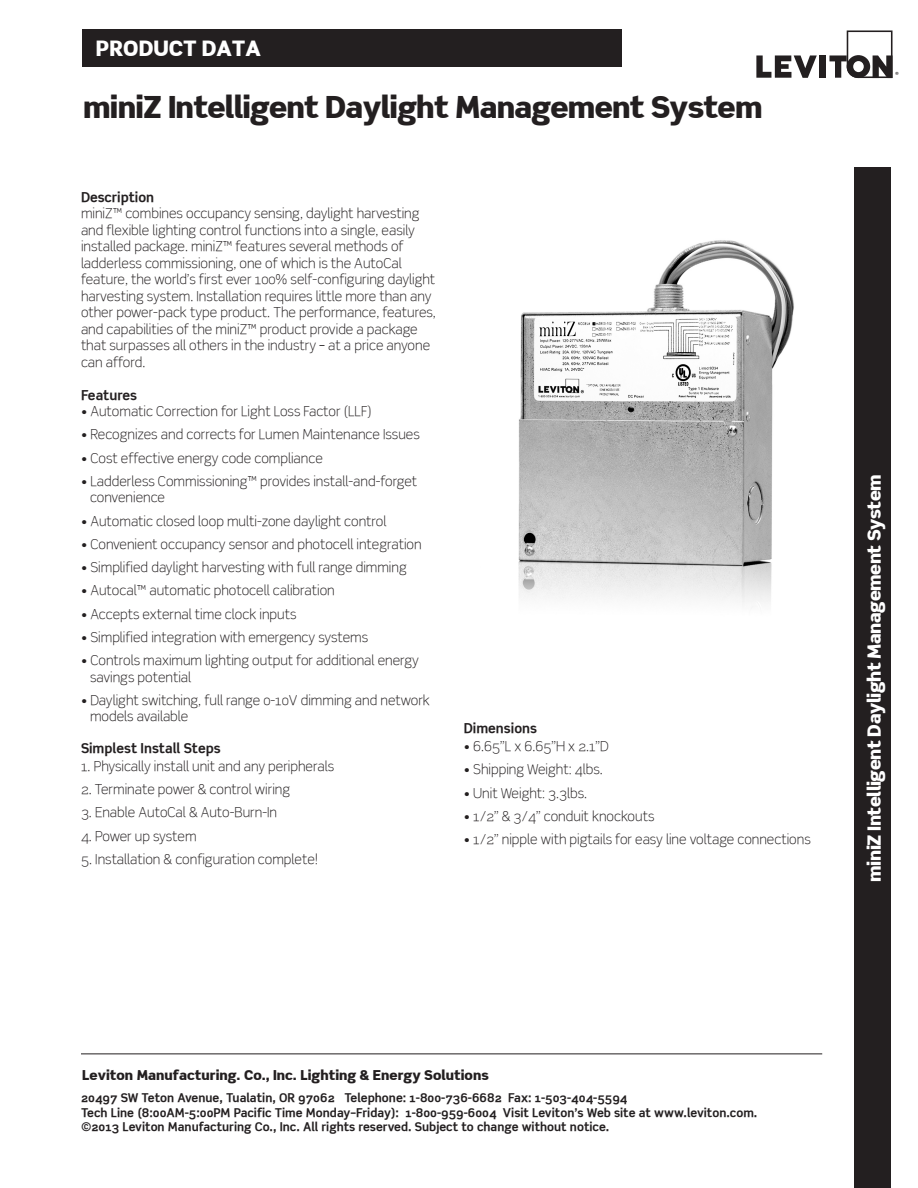
<style>
.page{position:relative;width:918px;height:1188px;background:#fff}
.page>*{position:absolute;margin:0;border:0;box-sizing:border-box;transform-origin:0 0}
.t1{font:900 30px "Scene";letter-spacing:-.025em;color:#231f20}
.t2{font:900 21px "Scene";color:#fff}
.t3{font:900 18px "Scene";letter-spacing:-.025em;color:#fff}
.t4{font:300 13.5px/16.5px "Scene";color:#231f20}
.t5{font:900 13.5px "Scene";color:#231f20}
.t6{font:700 13.5px "Scene";color:#231f20}
.t7{font:700 12px/14.4px "Scene";color:#231f20}
.t8{font:9px "Myriad Pro";color:#231f20}
</style>
<div class="page">
<div style="left:82px;top:29px;width:540px;height:38px;background:#231f20"></div>
<div style="left:855px;top:168px;width:36px;height:1020px;background:#231f20"></div>
<svg style="left:756px;top:55px;width:61px;height:23px"></svg>
<div style="left:819px;top:55px;width:7px;height:23px;background:#231f20"></div>
<svg style="left:829px;top:30px;width:64px;height:48px"></svg>
<img style="left:518px;top:240px;width:276px;height:363px">
<hr style="left:81px;top:1054px;width:741px;height:1px;background:#231f20">
<p class="t2" style="left:96px;top:35px;width:167px">PRODUCT DATA</p>
<p class="t1" style="left:83px;top:87px;width:681px">miniZ Intelligent Daylight Management System</p>
<p class="t6" style="left:81px;top:188px;width:75px">Description</p>
<p class="t4" style="left:81px;top:205px;width:340px">miniZ™ combines occupancy sensing, daylight harvesting</p>
<p class="t4" style="left:81px;top:222px;width:356px">and flexible lighting control functions into a single, easily installed package. miniZ™ features several methods of ladderless commissioning, one of which is the AutoCal feature, the world’s first ever 100% self-configuring daylight harvesting system. Installation requires little more than any other power-pack type product. The performance, features, and capabilities of the miniZ™ product provide a package that surpasses all others in the industry – at a price anyone</p>
<p class="t4" style="left:81px;top:354px;width:66px">can afford.</p>
<p class="t6" style="left:81px;top:386px;width:58px">Features</p>
<p class="t4" style="left:81px;top:403px;width:292px">• Automatic Correction for Light Loss Factor (LLF)</p>
<p class="t4" style="left:81px;top:426px;width:340px">• Recognizes and corrects for Lumen Maintenance Issues</p>
<p class="t4" style="left:81px;top:450px;width:243px">• Cost effective energy code compliance</p>
<p class="t4" style="left:81px;top:473px;width:338px">• Ladderless Commissioning™ provides install-and-forget</p>
<p class="t4" style="left:90px;top:489px;width:77px">convenience</p>
<p class="t4" style="left:81px;top:513px;width:307px">• Automatic closed loop multi-zone daylight control</p>
<p class="t4" style="left:81px;top:536px;width:342px">• Convenient occupancy sensor and photocell integration</p>
<p class="t4" style="left:81px;top:559px;width:327px">• Simplified daylight harvesting with full range dimming</p>
<p class="t4" style="left:81px;top:582px;width:255px">• Autocal™ automatic photocell calibration</p>
<p class="t4" style="left:81px;top:606px;width:217px">• Accepts external time clock inputs</p>
<p class="t4" style="left:81px;top:629px;width:289px">• Simplified integration with emergency systems</p>
<p class="t4" style="left:81px;top:652px;width:339px">• Controls maximum lighting output for additional energy</p>
<p class="t4" style="left:90px;top:669px;width:103px">savings potential</p>
<p class="t4" style="left:90px;top:692px;width:341px;text-indent:-9px">• Daylight switching, full range 0-10V dimming and network models available</p>
<p class="t6" style="left:81px;top:740px;width:141px">Simplest Install Steps</p>
<p class="t4" style="left:81px;top:758px;width:255px">1. Physically install unit and any peripherals</p>
<p class="t4" style="left:81px;top:781px;width:211px">2. Terminate power &amp; control wiring</p>
<p class="t4" style="left:81px;top:804px;width:198px">3. Enable AutoCal &amp; Auto-Burn-In</p>
<p class="t4" style="left:81px;top:828px;width:117px">4. Power up system</p>
<p class="t4" style="left:81px;top:851px;width:239px">5. Installation &amp; configuration complete!</p>
<p class="t6" style="left:464px;top:720px;width:75px">Dimensions</p>
<p class="t4" style="left:464px;top:738px;width:146px">• 6.65”L x 6.65”H x 2.1”D</p>
<p class="t4" style="left:464px;top:761px;width:141px">• Shipping Weight: 4lbs.</p>
<p class="t4" style="left:464px;top:785px;width:125px">• Unit Weight: 3.3lbs.</p>
<p class="t4" style="left:464px;top:808px;width:192px">• 1/2” &amp; 3/4” conduit knockouts</p>
<p class="t4" style="left:464px;top:831px;width:349px">• 1/2” nipple with pigtails for easy line voltage connections</p>
<p class="t8" style="left:895px;top:70px;width:5px">®</p>
<p class="t3" style="left:863px;top:882px;width:409px;rotate:-90deg">miniZ Intelligent Daylight Management System</p>
<p class="t5" style="left:82px;top:1067px;width:408px">Leviton Manufacturing. Co., Inc. Lighting &amp; Energy Solutions</p>
<p class="t7" style="left:81px;top:1091px;width:678px">20497 SW Teton Avenue, Tualatin, OR 97062 Telephone: 1-800-736-6682 Fax: 1-503-404-5594<br>Tech Line (8:00AM-5:00PM Pacific Time Monday–Friday): 1-800-959-6004 Visit Leviton’s Web site at www.leviton.com. ©2013 Leviton Manufacturing Co., Inc. All rights reserved. Subject to change without notice.</p>
</div>
